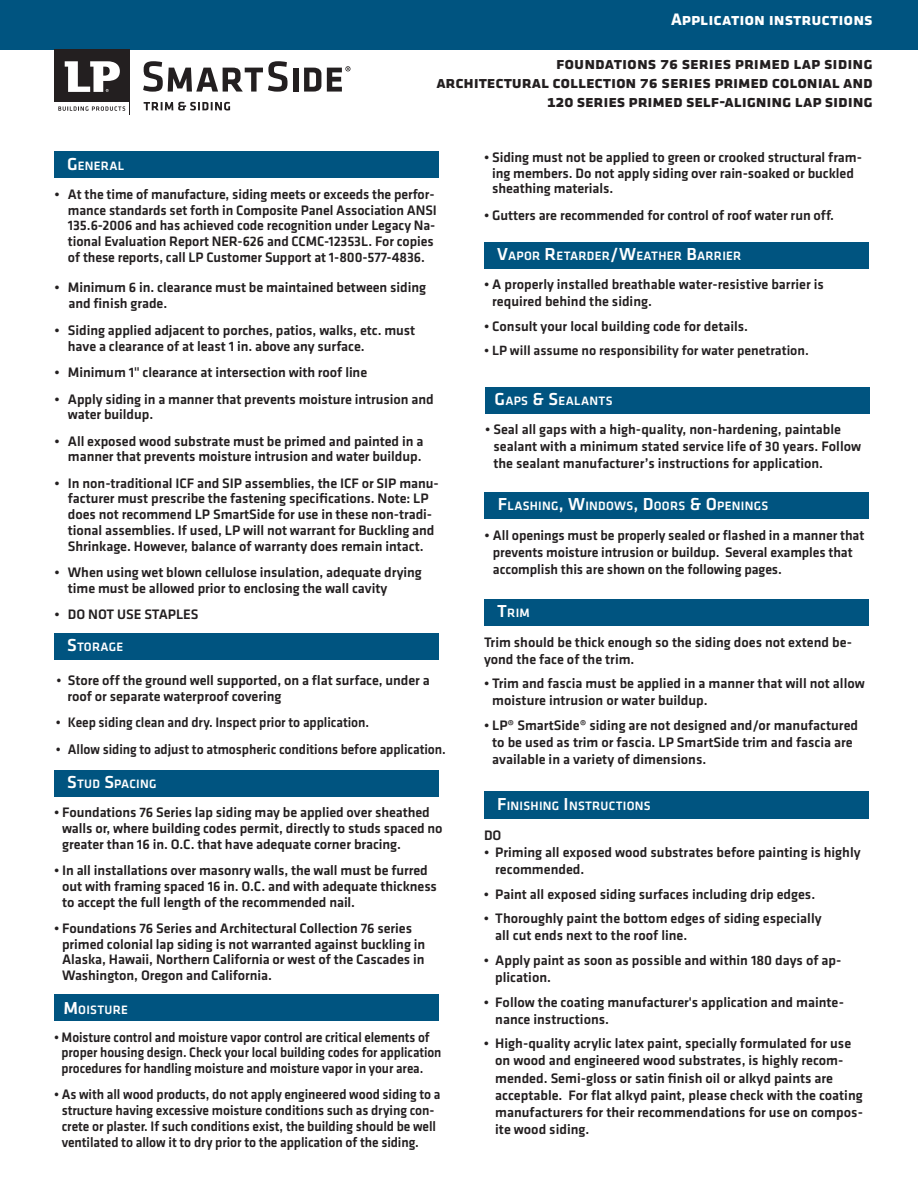
<style>
.page{position:relative;width:918px;height:1188px;background:#fff}
.page>*{position:absolute;margin:0;border:0;box-sizing:border-box;transform-origin:0 0}
.t1{font:17.25px "Klavika Bold Caps TF";letter-spacing:-.01em;color:#231f20}
.t2{font:17.25px "Klavika Bold Caps TF";color:#fff}
.new_bullet_points{font:500 14.25px/15.8px "Klavika";letter-spacing:-.005em;color:#231f20}
.new_bullet_points-2{font:500 14.25px/15.8px "Klavika";letter-spacing:-.005em;color:#231f20;scale:.95 1}
.t3{font:500 13.95px "Klavika";color:#231f20}
.new_subs{font:500 12.6px "Klavika";letter-spacing:.02em;color:#fff}
.s1{font-size:18px}
</style>
<div class="page">
<div style="left:0;top:0;width:918px;height:49px;background:#005480"></div>
<svg style="left:143px;top:61px;width:145px;height:31px"></svg>
<div style="left:293px;top:68px;width:5px;height:24px;background:#231f20"></div>
<svg style="left:304px;top:68px;width:17px;height:24px"></svg>
<svg style="left:327px;top:66px;width:23px;height:26px"></svg>
<svg style="left:144px;top:102px;width:86px;height:9px"></svg>
<div style="left:54px;top:49px;width:75px;height:53px;background:#231f20"></div>
<svg style="left:65px;top:61px;width:55px;height:31px"></svg>
<svg style="left:58px;top:106px;width:67px;height:5px"></svg>
<div style="left:54px;top:151px;width:385px;height:27px;background:#005480"></div>
<div style="left:54px;top:633px;width:384px;height:27px;background:#005480"></div>
<div style="left:485px;top:387px;width:385px;height:27px;background:#005480"></div>
<div style="left:485px;top:492px;width:384px;height:27px;background:#005480"></div>
<div style="left:54px;top:770px;width:384px;height:27px;background:#005480"></div>
<div style="left:484px;top:242px;width:384px;height:27px;background:#005480"></div>
<div style="left:484px;top:599px;width:384px;height:27px;background:#005480"></div>
<div style="left:484px;top:792px;width:384px;height:27px;background:#005480"></div>
<div style="left:54px;top:994px;width:384px;height:27px;background:#005480"></div>
<p class="t2" style="left:671px;top:10px;width:203px">Application instructions</p>
<p class="t1" style="left:556px;top:54px;width:318px">foundations 76 series primed lap siding</p>
<p class="t1" style="left:436px;top:73px;width:438px">architectural collection 76 series primed colonial and</p>
<p class="t1" style="left:547px;top:92px;width:328px">120 series primed self-aligning lap siding</p>
<p class="new_subs" style="left:67px;top:159px;width:59px"><span class="s1">G</span>ENERAL</p>
<p class="new_bullet_points" style="left:68px;top:186px;width:370px;text-indent:-14px">• At the time of manufacture, siding meets or exceeds the perfor&shy;mance standards set forth in Composite Panel Association ANSI 135.6-2006 and has achieved code recognition under Legacy Na&shy;tional Evaluation Report NER-626 and CCMC-12353L. For copies of these reports, call LP Customer Support at 1-800-577-4836.</p>
<p class="new_bullet_points" style="left:68px;top:280px;width:359px;text-indent:-14px">• Minimum 6 in. clearance must be maintained between siding and finish grade.</p>
<p class="new_bullet_points" style="left:68px;top:323px;width:349px;text-indent:-14px">• Siding applied adjacent to porches, patios, walks, etc. must have a clearance of at least 1 in. above any surface.</p>
<p class="new_bullet_points" style="left:54px;top:365px;width:314px">• Minimum 1" clearance at intersection with roof line</p>
<p class="new_bullet_points" style="left:68px;top:391px;width:367px;text-indent:-14px">• Apply siding in a manner that prevents moisture intrusion and water buildup.</p>
<p class="new_bullet_points" style="left:54px;top:433px;width:370px;text-align:right">• All exposed wood substrate must be primed and painted in a manner that prevents moisture intrusion and water buildup.</p>
<p class="new_bullet_points" style="left:68px;top:475px;width:372px;text-indent:-14px">• In non-traditional ICF and SIP assemblies, the ICF or SIP manu&shy;facturer must prescribe the fastening specifications. Note: LP does not recommend LP SmartSide for use in these non-tradi&shy;tional assemblies. If used, LP will not warrant for Buckling and Shrinkage. However, balance of warranty does remain intact.</p>
<p class="new_bullet_points" style="left:68px;top:565px;width:355px;text-indent:-14px">• When using wet blown cellulose insulation, adequate drying time must be allowed prior to enclosing the wall cavity</p>
<p class="new_bullet_points" style="left:54px;top:607px;width:146px">• DO NOT USE STAPLES</p>
<p class="new_subs" style="left:67px;top:640px;width:58px"><span class="s1">S</span>TORAGE</p>
<p class="new_bullet_points-2" style="left:68px;top:673px;width:383px;text-indent:-11px">• Store off the ground well supported, on a flat surface, under a roof or separate waterproof covering</p>
<p class="new_bullet_points-2" style="left:56px;top:715px;width:331px">• Keep siding clean and dry. Inspect prior to application.</p>
<p class="new_bullet_points-2" style="left:56px;top:741px;width:412px">• Allow siding to adjust to atmospheric conditions before application.</p>
<p class="new_subs" style="left:67px;top:777px;width:89px"><span class="s1">S</span>TUD <span class="s1">S</span>PACING</p>
<p class="new_bullet_points" style="left:62px;top:805px;width:382px;text-indent:-8px">• Foundations 76 Series lap siding may be applied over sheathed walls or, where building codes permit, directly to studs spaced no greater than 16 in. O.C. that have adequate corner bracing.</p>
<p class="new_bullet_points" style="left:62px;top:863px;width:376px;text-indent:-8px">• In all installations over masonry walls, the wall must be furred out with framing spaced 16 in. O.C. and with adequate thickness to accept the full length of the recommended nail.</p>
<p class="new_bullet_points" style="left:62px;top:921px;width:365px;text-indent:-8px">• Foundations 76 Series and Architectural Collection 76 series primed colonial lap siding is not warranted against buckling in Alaska, Hawaii, Northern California or west of the Cascades in Washington, Oregon and California.</p>
<p class="new_subs" style="left:63px;top:1003px;width:66px"><span class="s1">M</span>OISTURE</p>
<p class="new_bullet_points-2" style="left:62px;top:1029px;width:401px;text-indent:-8px">• Moisture control and moisture vapor control are critical elements of proper housing design. Check your local building codes for application procedures for handling moisture and moisture vapor in your area.</p>
<p class="new_bullet_points-2" style="left:62px;top:1087px;width:400px;text-indent:-8px">• As with all wood products, do not apply engineered wood siding to a structure having excessive moisture conditions such as drying con&shy;crete or plaster. If such conditions exist, the building should be well ventilated to allow it to dry prior to the application of the siding.</p>
<p class="new_bullet_points" style="left:492px;top:149px;width:371px;text-indent:-8px">• Siding must not be applied to green or crooked structural fram&shy;ing members. Do not apply siding over rain-soaked or buckled sheathing materials.</p>
<p class="new_bullet_points" style="left:484px;top:207px;width:352px">• Gutters are recommended for control of roof water run off.</p>
<p class="new_subs" style="left:497px;top:249px;width:246px"><span class="s1">V</span>APOR <span class="s1">R</span>ETARDER<span class="s1">/W</span>EATHER <span class="s1">B</span>ARRIER</p>
<p class="new_bullet_points" style="left:492px;top:276px;width:333px;line-height:17.1px;text-indent:-8px">• A properly installed breathable water-resistive barrier is required behind the siding.</p>
<p class="new_bullet_points" style="left:484px;top:319px;width:266px">• Consult your local building code for details.</p>
<p class="t3" style="left:484px;top:343px;width:326px">• LP will assume no responsibility for water penetration.</p>
<p class="new_subs" style="left:495px;top:394px;width:118px"><span class="s1">G</span>APS <span class="s1">&amp; S</span>EALANTS</p>
<p class="new_bullet_points" style="left:494px;top:421px;width:369px;line-height:17.1px;text-indent:-8px">• Seal all gaps with a high-quality, non-hardening, paintable sealant with a minimum stated service life of 30 years. Follow the sealant manufacturer’s instructions for application.</p>
<p class="new_subs" style="left:498px;top:499px;width:264px"><span class="s1">F</span>LASHING<span class="s1">, W</span>INDOWS<span class="s1">, D</span>OORS <span class="s1">&amp; O</span>PENINGS</p>
<p class="new_bullet_points" style="left:493px;top:527px;width:373px;line-height:17.1px;text-indent:-8px">• All openings must be properly sealed or flashed in a manner that prevents moisture intrusion or buildup. Several examples that accomplish this are shown on the following pages.</p>
<p class="new_subs" style="left:497px;top:606px;width:34px"><span class="s1">T</span>RIM</p>
<p class="new_bullet_points" style="left:484px;top:634px;width:370px;line-height:17.1px">Trim should be thick enough so the siding does not extend be&shy;yond the face of the trim.</p>
<p class="new_bullet_points" style="left:492px;top:675px;width:374px;line-height:17.1px;text-indent:-8px">• Trim and fascia must be applied in a manner that will not allow moisture intrusion or water buildup.</p>
<p class="new_bullet_points" style="left:492px;top:717px;width:367px;line-height:17.1px;text-indent:-8px">• LP® SmartSide® siding are not designed and/or manufactured to be used as trim or fascia. LP SmartSide trim and fascia are available in a variety of dimensions.</p>
<p class="new_subs" style="left:497px;top:799px;width:154px"><span class="s1">F</span>INISHING <span class="s1">I</span> NSTRUCTIONS</p>
<p class="new_bullet_points" style="left:484px;top:827px;width:19px">DO</p>
<p class="new_bullet_points" style="left:495px;top:844px;width:367px;line-height:17.1px;text-indent:-11px">• Priming all exposed wood substrates before painting is highly recommended.</p>
<p class="new_bullet_points" style="left:484px;top:886px;width:333px">• Paint all exposed siding surfaces including drip edges.</p>
<p class="new_bullet_points" style="left:495px;top:910px;width:328px;line-height:17.1px;text-indent:-11px">• Thoroughly paint the bottom edges of siding especially all cut ends next to the roof line.</p>
<p class="new_bullet_points" style="left:495px;top:952px;width:348px;line-height:17.1px;text-indent:-11px">• Apply paint as soon as possible and within 180 days of ap&shy;plication.</p>
<p class="new_bullet_points" style="left:495px;top:994px;width:350px;line-height:17.1px;text-indent:-11px">• Follow the coating manufacturer's application and mainte&shy;nance instructions.</p>
<p class="new_bullet_points" style="left:495px;top:1035px;width:369px;line-height:17.1px;text-indent:-11px">• High-quality acrylic latex paint, specially formulated for use on wood and engineered wood substrates, is highly recom&shy;mended. Semi-gloss or satin finish oil or alkyd paints are acceptable. For flat alkyd paint, please check with the coating manufacturers for their recommendations for use on compos&shy;ite wood siding.</p>
</div>
